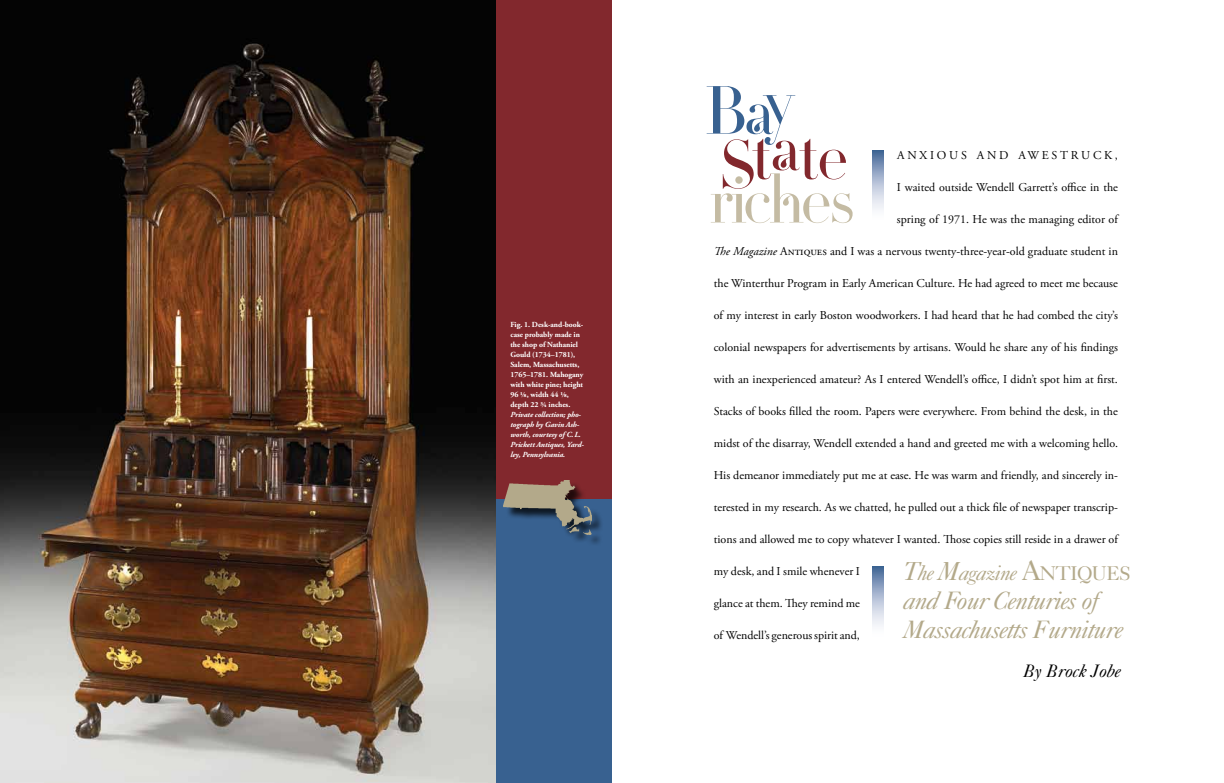
<style>
.page{position:relative;width:1224px;height:783px;background:#fff}
.page>*{position:absolute;margin:0;border:0;box-sizing:border-box;transform-origin:0 0}
.t1{font:72px "Baron Didot Fine";letter-spacing:-.05em;color:#c4bba3}
.t2{font:72px "Baron Didot Fine";letter-spacing:-.015em;color:#82282d}
.t3{font:72px "Baron Didot Fine";color:#386190}
.t4{font:italic 25.1px/29px "Caslon Five Forty";letter-spacing:-.03em;color:#b3a98a}
.t5{font:italic 21.1px "Caslon Five Forty";letter-spacing:-.03em;color:#b3a98a}
.t6{font:italic 18px "Caslon Five Forty";letter-spacing:-.005em;color:#000}
.t7{font:12px "Adobe Garamond Pro";color:#000}
.t8{font:700 7.8px/10px "Adobe Garamond Pro";letter-spacing:-.005em;color:#fff}
.t9{font:italic 700 7.8px/10px "Adobe Garamond Pro";letter-spacing:-.01em;color:#fff}
.s1{font-style:italic}
.s2{font-size:26px}
.s3{font-style:normal;font-size:28.4px}
.s4{font-style:normal;font-size:19.8px}
</style>
<div class="page">
<img style="left:0;top:0;width:497px;height:783px">
<svg style="left:872px;top:150px;width:12px;height:60px"></svg>
<svg style="left:872px;top:566px;width:12px;height:60px"></svg>
<div style="left:497px;top:0;width:115px;height:500px;background:#82282d"></div>
<div style="left:497px;top:500px;width:115px;height:283px;background:#386190"></div>
<div style="left:505px;top:482px;width:99px;height:64px;background:#000;opacity:.75"></div>
<img style="left:503px;top:480px;width:88px;height:58px">
<p class="t8" style="left:511px;top:319px;width:74px">Fig. 1. Desk-and-book&shy;case probably made in the shop of Nathaniel<br>Gould (1734–1781),<br>Salem, Massachusetts,<br>1765–1781. Mahogany with white pine; height<br>96 ⅛, width 44 ⅛, depth 22 ¾ inches.</p>
<p class="t9" style="left:511px;top:409px;width:75px">Private collection; pho&shy;tograph by Gavin Ash&shy;worth, courtesy of C. L.<br>Prickett Antiques, Yard&shy;ley, Pennsylvania.</p>
<h1 class="t3" style="left:706px;top:71px;width:92px">Bay</h1>
<h1 class="t1" style="left:709px;top:160px;width:146px">riches</h1>
<h1 class="t2" style="left:721px;top:116px;width:128px">State</h1>
<p class="t7" style="left:897px;top:148px;width:222px">Anxiou s a nd aw est r u ck,</p>
<p class="t7" style="left:897px;top:180px;width:222px">I waited outside Wendell Garrett’s office in the</p>
<p class="t7" style="left:897px;top:212px;width:222px">spring of 1971. He was the managing editor of</p>
<p class="t7" style="left:714px;top:244px;width:406px"><span class="s1">The Magazine</span> Antiques and I was a nervous twenty-three-year-old graduate student in</p>
<p class="t7" style="left:714px;top:276px;width:406px">the Winterthur Program in Early American Culture. He had agreed to meet me because</p>
<p class="t7" style="left:714px;top:308px;width:406px">of my interest in early Boston woodworkers. I had heard that he had combed the city’s</p>
<p class="t7" style="left:714px;top:340px;width:406px">colonial newspapers for advertisements by artisans. Would he share any of his findings</p>
<p class="t7" style="left:714px;top:372px;width:406px">with an inexperienced amateur? As I entered Wendell’s office, I didn’t spot him at first.</p>
<p class="t7" style="left:714px;top:404px;width:406px">Stacks of books filled the room. Papers were everywhere. From behind the desk, in the</p>
<p class="t7" style="left:714px;top:436px;width:406px">midst of the disarray, Wendell extended a hand and greeted me with a welcoming hello.</p>
<p class="t7" style="left:714px;top:468px;width:406px">His demeanor immediately put me at ease. He was warm and friendly, and sincerely in-</p>
<p class="t7" style="left:714px;top:500px;width:406px">terested in my research. As we chatted, he pulled out a thick file of newspaper transcrip-</p>
<p class="t7" style="left:714px;top:532px;width:406px">tions and allowed me to copy whatever I wanted. Those copies still reside in a drawer of</p>
<p class="t7" style="left:714px;top:564px;width:147px">my desk, and I smile whenever I</p>
<p class="t7" style="left:714px;top:596px;width:148px">glance at them. They remind me</p>
<p class="t7" style="left:714px;top:628px;width:148px">of Wendell’s generous spirit and,</p>
<h3 class="t5" style="left:903px;top:561px;width:229px"><span class="s2">T</span>he <span class="s2">M</span>agazine <span class="s3">A</span><span class="s4">NTIQUES</span></h3>
<h2 class="t4" style="left:903px;top:586px;width:222px">and Four Centuries of<br>Massachusetts Furniture</h2>
<h3 class="t6" style="left:1023px;top:661px;width:99px">By Brock Jobe</h3>
</div>
